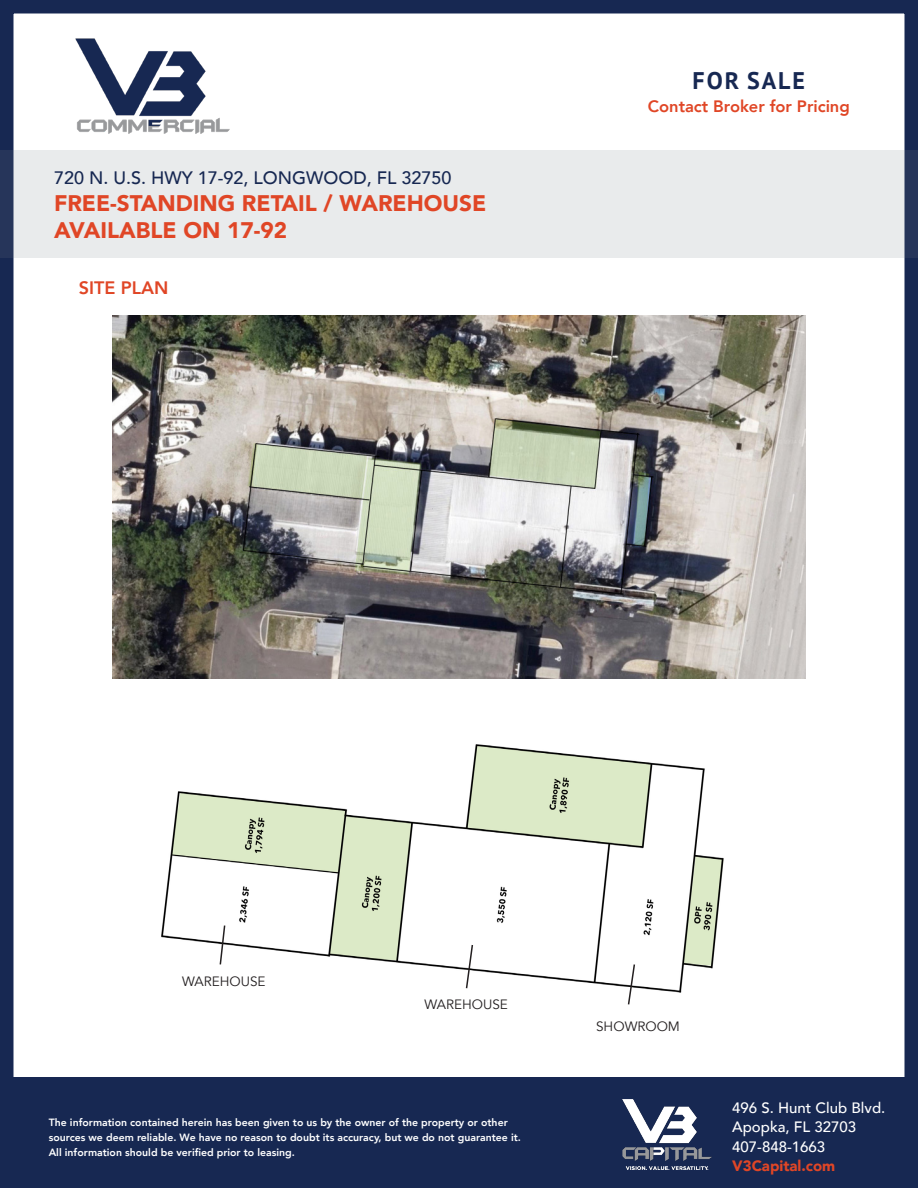
<style>
.page{position:relative;width:918px;height:1188px;background:#fff}
.page>*{position:absolute;margin:0;border:0;box-sizing:border-box;transform-origin:0 0}
.t1{font:700 24px "PT Sans";letter-spacing:.08em;color:#172852}
.t2{font:900 22.5px "Avenir";color:#e04626}
.t3{font:500 18px "Avenir";color:#172852}
.t4{font:800 18px "Avenir";color:#e04626}
.t5{font:800 16.5px "Avenir";color:#e04626}
.t6{font:500 15px "Avenir";color:#fff}
.t7{font:900 15px "Avenir";color:#e04626}
.t8{font:13.5px "Avenir";color:#231f20}
.t9{font:800 10.5px/15px "Avenir";color:#fff}
</style>
<div class="page">
<img style="left:75px;top:38px;width:155px;height:96px">
<div style="left:0;top:0;width:918px;height:1188px;border:14px solid #172852"></div>
<div style="left:0;top:150px;width:918px;height:107px;background:#e9ebec"></div>
<div style="left:0;top:1078px;width:918px;height:110px;background:#172852"></div>
<img style="left:623px;top:1100px;width:89px;height:70px">
<img style="left:161px;top:744px;width:563px;height:249px">
<img style="left:112px;top:316px;width:694px;height:363px">
<svg style="left:219px;top:924px;width:7px;height:42px"></svg>
<svg style="left:465px;top:943px;width:9px;height:47px"></svg>
<svg style="left:627px;top:963px;width:9px;height:42px"></svg>
<p class="t3" style="left:54px;top:162px;width:399px">720 N. U.S. HWY 17-92, LONGWOOD, FL 32750</p>
<p class="t2" style="left:54px;top:184px;width:434px">FREE-STANDING RETAIL / WAREHOUSE</p>
<p class="t2" style="left:54px;top:211px;width:235px">AVAILABLE ON 17-92</p>
<p class="t4" style="left:79px;top:273px;width:91px">SITE PLAN</p>
<p class="t1" style="left:693px;top:65px;width:114px">FOR SALE</p>
<p class="t5" style="left:648px;top:93px;width:203px">Contact Broker for Pricing</p>
<p class="t8" style="left:182px;top:973px;width:85px">WAREHOUSE</p>
<p class="t8" style="left:424px;top:997px;width:85px">WAREHOUSE</p>
<p class="t9" style="left:49px;top:1115px;width:474px">The information contained herein has been given to us by the owner of the property or other sources we deem reliable. We have no reason to doubt its accuracy, but we do not guarantee it.<br>All information should be verified prior to leasing.</p>
<p class="t8" style="left:596px;top:1018px;width:85px">SHOWROOM</p>
<p class="t6" style="left:732px;top:1095px;width:155px">496 S. Hunt Club Blvd.</p>
<p class="t6" style="left:732px;top:1114px;width:125px">Apopka, FL 32703</p>
<p class="t6" style="left:732px;top:1134px;width:94px">407-848-1663</p>
<p class="t7" style="left:732px;top:1153px;width:105px">V3Capital.com</p>
</div>
